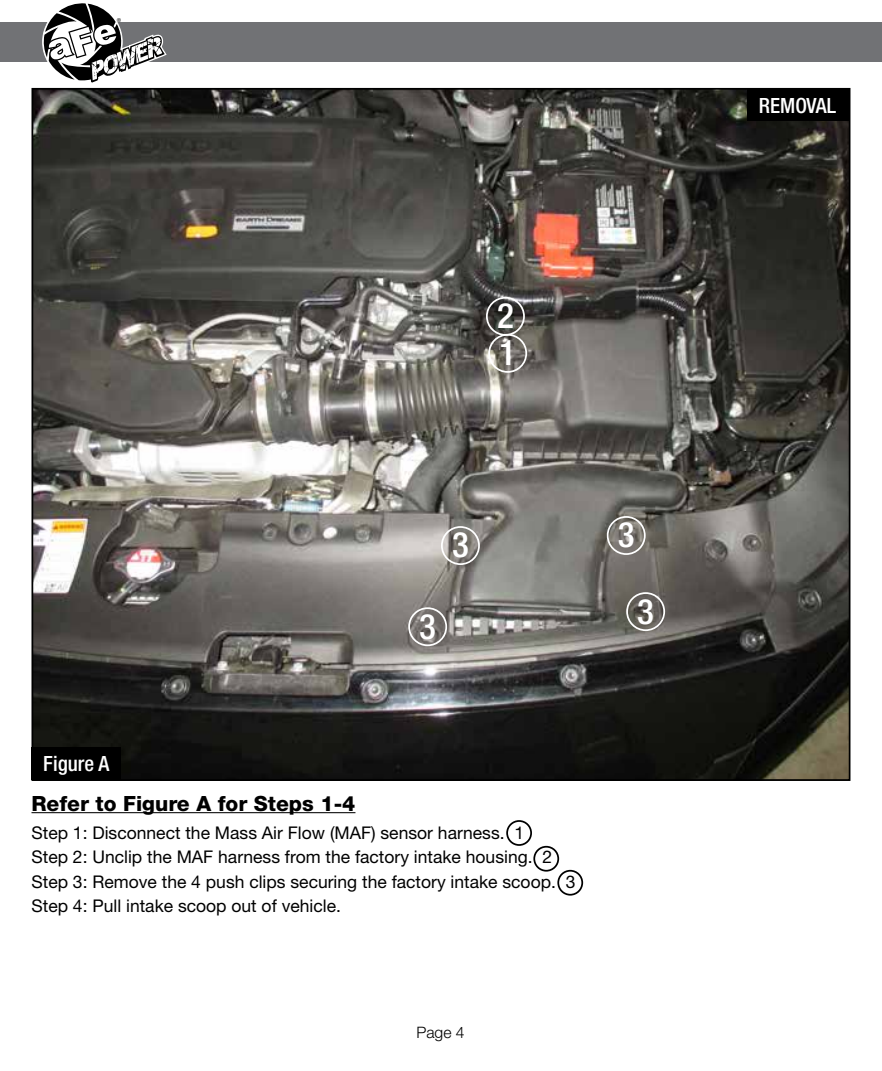
<style>
.page{position:relative;width:882px;height:1071px;background:#fff}
.page>*{position:absolute;margin:0;border:0;box-sizing:border-box;transform-origin:0 0}
.t1{font:500 condensed 35px "Helvetica Neue";color:#fff}
.t2{font:800 21px "Helvetica Neue";color:#000}
.t3{font:500 condensed 21px "Helvetica Neue";color:#fff}
.t4{font:17.5px/24.5px "Helvetica Neue";color:#000}
.t5{font:300 15.75px "Helvetica Neue";color:#000}
.t6{font:8.75px "Myriad";color:#000}
</style>
<div class="page">
<div style="left:0;top:23px;width:882px;height:39px;background:#717275"></div>
<svg style="left:43px;top:3px;width:124px;height:80px"></svg>
<img style="left:35px;top:91px;width:812px;height:687px">
<hr style="left:32px;top:812px;width:323px;height:1px;background:#000">
<div style="left:747px;top:88px;width:103px;height:33px;background:#000"></div>
<div style="left:506px;top:820px;width:26px;height:26px;border:2px solid #000;border-radius:50%"></div>
<div style="left:488px;top:334px;width:39px;height:39px;border:2px solid #fff;border-radius:50%"></div>
<div style="left:486px;top:297px;width:39px;height:39px;border:2px solid #fff;border-radius:50%"></div>
<div style="left:441px;top:526px;width:39px;height:39px;border:2px solid #fff;border-radius:50%"></div>
<div style="left:408px;top:607px;width:39px;height:39px;border:2px solid #fff;border-radius:50%"></div>
<div style="left:626px;top:592px;width:39px;height:39px;border:2px solid #fff;border-radius:50%"></div>
<div style="left:533px;top:846px;width:26px;height:26px;border:2px solid #000;border-radius:50%"></div>
<div style="left:557px;top:870px;width:26px;height:26px;border:2px solid #000;border-radius:50%"></div>
<div style="left:607px;top:516px;width:39px;height:39px;border:2px solid #fff;border-radius:50%"></div>
<div style="left:32px;top:747px;width:89px;height:33px;background:#000"></div>
<p class="t6" style="left:117px;top:17px;width:6px">®</p>
<h1 class="t1" style="left:497px;top:295px;width:18px">2</h1>
<h1 class="t1" style="left:499px;top:332px;width:18px">1</h1>
<h1 class="t1" style="left:452px;top:524px;width:18px">3</h1>
<h1 class="t1" style="left:419px;top:605px;width:18px">3</h1>
<h1 class="t1" style="left:618px;top:514px;width:18px">3</h1>
<h1 class="t1" style="left:637px;top:590px;width:18px">3</h1>
<p class="t3" style="left:43px;top:751px;width:67px">Figure A</p>
<p class="t2" style="left:32px;top:791px;width:325px">Refer to Figure A for Steps 1-4</p>
<p class="t4" style="left:32px;top:820px;width:545px">Step 1: Disconnect the Mass Air Flow (MAF) sensor harness. 1<br>Step 2: Unclip the MAF harness from the factory intake housing. 2<br>Step 3: Remove the 4 push clips securing the factory intake scoop. 3<br>Step 4: Pull intake scoop out of vehicle.</p>
<p class="t5" style="left:416px;top:1023px;width:50px">Page 4</p>
<p class="t3" style="left:759px;top:93px;width:79px">REMOVAL</p>
</div>
